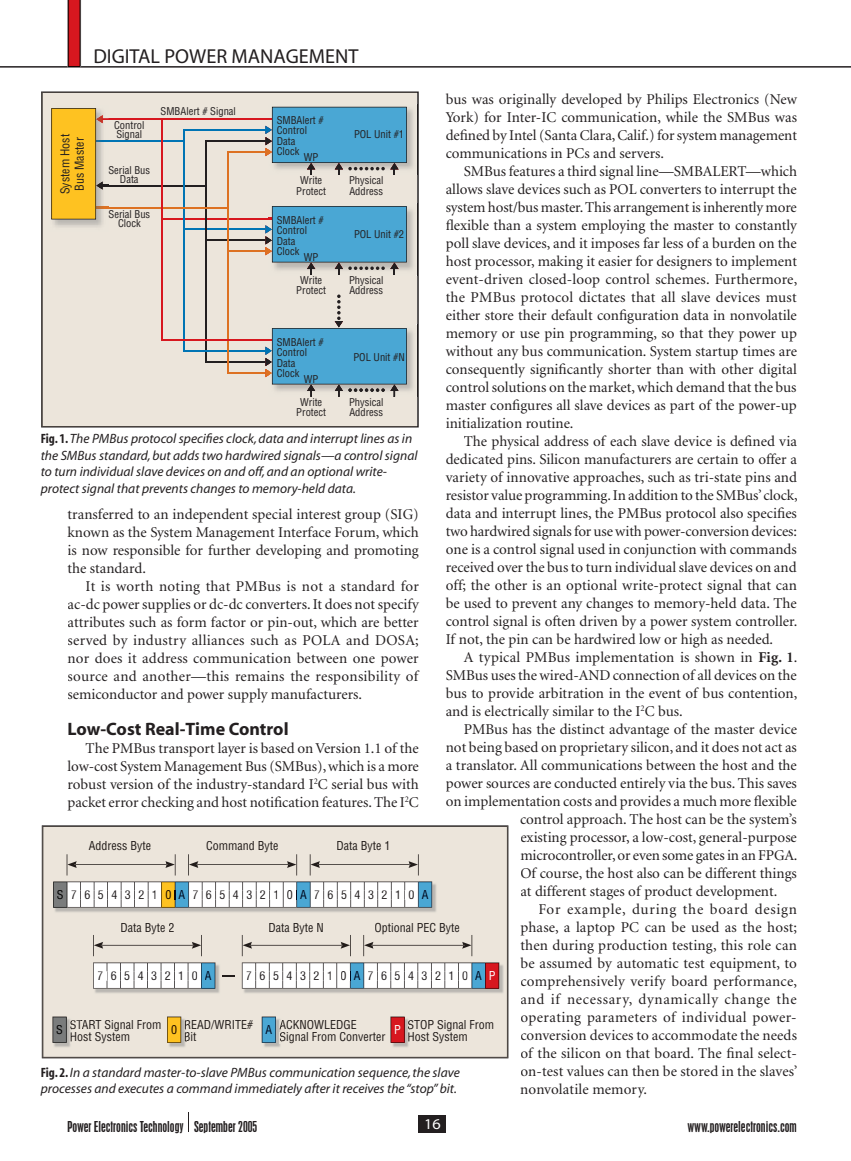
<style>
.page{position:relative;width:851px;height:1161px;background:#fff}
.page>*{position:absolute;margin:0;border:0;box-sizing:border-box;transform-origin:0 0}
.t1{font:20.25px "Myriad MM 400 600";color:#231f20}
.t2{font:18px "Myriad MM 700 600";color:#231f20}
.t3{font:15px/18px "Minion";color:#231f20;text-align:justify}
.t4{font:15px "Minion";letter-spacing:.02em;color:#231f20}
.t5{font:15px "Minion";letter-spacing:.025em;color:#231f20}
.t6{font:15px "Minion";letter-spacing:.045em;color:#231f20}
.t7{font:15px "Minion";letter-spacing:.05em;color:#231f20}
.t8{font:15px "Myriad MM 400 700";color:#fff}
.t9{font:13.5px/16.5px "Myriad MM It 400 600";color:#231f20}
.t10{font:condensed 13.5px "Placard";color:#231f20}
.t11{font:condensed 12px/12px "Helvetica";color:#221c1a}
.t12{font:condensed 12px "Helvetica";letter-spacing:.625em;color:#231f20}
.t13{font:condensed 12px/14.4px "Helvetica";color:#231f20}
.t14{font:condensed 12px "Helvetica";color:#000}
.t15{font:condensed 12px "Helvetica";color:#1b0a00}
.t16{font:condensed 12px "Helvetica";color:#00091f}
.t17{font:condensed 12px "Helvetica";color:#fff}
.t18{font:condensed 10.5px/10.5px "Helvetica";color:#231f20}
.s1{font-weight:700}
.s2{font-family:"Myriad MM 700 300"}
.s3{color:#000}
.s4{color:#1b0a00}
.s5{color:#00091f}
.s6{color:#fff}
</style>
<div class="page">
<svg style="left:188px;top:1113px;width:1px;height:19px"></svg>
<div style="left:418px;top:1115px;width:28px;height:6px;background:#231f20"></div>
<div style="left:418px;top:1121px;width:28px;height:12px;background:#231f20"></div>
<svg style="left:0;top:0;width:850px;height:68px"></svg>
<svg style="left:42px;top:92px;width:375px;height:335px;fill:#ece5db"></svg>
<svg style="left:43px;top:826px;width:464px;height:232px;fill:#ece5db"></svg>
<h1 class="t1" style="left:93px;top:46px;width:266px">DIGITAL POWER MANAGEMENT</h1>
<p class="t3" style="left:446px;top:91px;width:353px">bus was originally developed by Philips Electronics (New York) for Inter-IC communication, while the SMBus was defined by Intel (Santa Clara, Calif.) for system management communications in PCs and servers.</p>
<p class="t3" style="left:446px;top:163px;width:353px;text-indent:18px">SMBus features a third signal line—SMBALERT—which allows slave devices such as POL converters to interrupt the system host/bus master. This arrangement is inherently more flexible than a system employing the master to constantly poll slave devices, and it imposes far less of a burden on the host processor, making it easier for designers to implement event-driven closed-loop control schemes. Furthermore, the PMBus protocol dictates that all slave devices must either store their default configuration data in nonvolatile memory or use pin programming, so that they power up without any bus communication. System startup times are consequently significantly shorter than with other digital control solutions on the market, which demand that the bus master configures all slave devices as part of the power-up initialization routine.</p>
<p class="t3" style="left:446px;top:433px;width:353px;text-indent:18px">The physical address of each slave device is defined via dedicated pins. Silicon manufacturers are certain to offer a variety of innovative approaches, such as tri-state pins and resistor value programming. In addition to the SMBus’ clock, data and interrupt lines, the PMBus protocol also specifies two hardwired signals for use with power-conversion devices: one is a control signal used in conjunction with commands received over the bus to turn individual slave devices on and off; the other is an optional write-protect signal that can be used to prevent any changes to memory-held data. The control signal is often driven by a power system controller.<br>If not, the pin can be hardwired low or high as needed.</p>
<p class="t3" style="left:446px;top:649px;width:353px;text-indent:18px">A typical PMBus implementation is shown in <span class="s1">Fig. 1</span>.<br>SMBus uses the wired-AND connection of all devices on the bus to provide arbitration in the event of bus contention, and is electrically similar to the I<sup>2</sup>C bus.</p>
<p class="t3" style="left:464px;top:721px;width:335px">PMBus has the distinct advantage of the master device</p>
<p class="t3" style="left:446px;top:739px;width:353px">not being based on proprietary silicon, and it does not act as</p>
<p class="t3" style="left:446px;top:757px;width:352px">a translator. All communications between the host and the</p>
<p class="t3" style="left:446px;top:775px;width:353px">power sources are conducted entirely via the bus. This saves</p>
<p class="t3" style="left:446px;top:793px;width:352px">on implementation costs and provides a much more flexible</p>
<p class="t3" style="left:520px;top:811px;width:278px">control approach. The host can be the system’s</p>
<p class="t3" style="left:520px;top:829px;width:278px">existing processor, a low-cost, general-purpose</p>
<p class="t3" style="left:520px;top:847px;width:278px">microcontroller, or even some gates in an FPGA.</p>
<p class="t3" style="left:520px;top:865px;width:278px">Of course, the host also can be different things</p>
<p class="t3" style="left:520px;top:883px;width:258px">at different stages of product development.</p>
<p class="t7" style="left:538px;top:902px;width:260px">For example, during the board design</p>
<p class="t3" style="left:520px;top:919px;width:278px">phase, a laptop PC can be used as the host;</p>
<p class="t3" style="left:520px;top:937px;width:278px">then during production testing, this role can</p>
<p class="t3" style="left:520px;top:955px;width:278px">be assumed by automatic test equipment, to</p>
<p class="t4" style="left:520px;top:974px;width:278px">comprehensively verify board performance,</p>
<p class="t6" style="left:520px;top:992px;width:278px">and if necessary, dynamically change the</p>
<p class="t5" style="left:520px;top:1010px;width:278px">operating parameters of individual power-</p>
<p class="t3" style="left:520px;top:1027px;width:278px">conversion devices to accommodate the needs</p>
<p class="t3" style="left:520px;top:1045px;width:278px">of the silicon on that board. The final select-</p>
<p class="t3" style="left:520px;top:1063px;width:279px">on-test values can then be stored in the slaves’</p>
<p class="t3" style="left:520px;top:1081px;width:128px">nonvolatile memory.</p>
<p class="t18" style="left:161px;top:106px;width:77px">SMBAlert # Signal</p>
<p class="t18" style="left:277px;top:115px;width:48px">SMBAlert #<br>Control<br>Data<br>Clock</p>
<p class="t18" style="left:114px;top:120px;width:32px;line-height:9px">Control<br>Signal</p>
<p class="t18" style="left:354px;top:129px;width:52px">POL Unit #1</p>
<p class="t13" style="left:58px;top:194px;width:62px;rotate:-90deg">System Host<br>Bus Master</p>
<p class="t18" style="left:304px;top:152px;width:16px">WP</p>
<p class="t18" style="left:108px;top:165px;width:43px;line-height:9px;text-align:center">Serial Bus<br>Data</p>
<p class="t18" style="left:296px;top:175px;width:31px;text-align:center">Write<br>Protect</p>
<p class="t18" style="left:349px;top:175px;width:36px">Physical<br>Address</p>
<p class="t18" style="left:109px;top:210px;width:43px;line-height:9px;text-align:center">Serial Bus<br>Clock</p>
<p class="t18" style="left:277px;top:214px;width:48px">SMBAlert #<br>Control<br>Data<br>Clock</p>
<p class="t18" style="left:354px;top:229px;width:52px">POL Unit #2</p>
<p class="t18" style="left:304px;top:252px;width:16px">WP</p>
<p class="t18" style="left:296px;top:275px;width:31px;text-align:center">Write<br>Protect</p>
<p class="t18" style="left:349px;top:275px;width:36px">Physical<br>Address</p>
<p class="t18" style="left:277px;top:336px;width:48px">SMBAlert #<br>Control<br>Data<br>Clock</p>
<p class="t18" style="left:353px;top:352px;width:53px">POL Unit #N</p>
<p class="t18" style="left:304px;top:374px;width:16px">WP</p>
<p class="t18" style="left:296px;top:396px;width:31px;text-align:center">Write<br>Protect</p>
<p class="t18" style="left:349px;top:396px;width:36px">Physical<br>Address</p>
<p class="t9" style="left:41px;top:431px;width:378px"><span class="s2">Fig. 1.</span> The PMBus protocol specifies clock, data and interrupt lines as in the SMBus standard, but adds two hardwired signals—a control signal to turn individual slave devices on and off, and an optional write&shy;protect signal that prevents changes to memory-held data.</p>
<p class="t3" style="left:68px;top:506px;width:353px">transferred to an independent special interest group (SIG) known as the System Management Interface Forum, which is now responsible for further developing and promoting the standard.</p>
<p class="t3" style="left:68px;top:578px;width:353px;text-indent:18px">It is worth noting that PMBus is not a standard for ac-dc power supplies or dc-dc converters. It does not specify attributes such as form factor or pin-out, which are better served by industry alliances such as POLA and DOSA; nor does it address communication between one power source and another—this remains the responsibility of semiconductor and power supply manufacturers.</p>
<p class="t2" style="left:68px;top:720px;width:222px">Low-Cost Real-Time Control</p>
<p class="t3" style="left:68px;top:740px;width:353px;text-indent:18px">The PMBus transport layer is based on Version 1.1 of the low-cost System Management Bus (SMBus), which is a more robust version of the industry-standard I<sup>2</sup>C serial bus with packet error checking and host notification features. The I<sup>2</sup>C</p>
<p class="t11" style="left:89px;top:840px;width:64px">Address Byte</p>
<p class="t11" style="left:206px;top:840px;width:74px">Command Byte</p>
<p class="t11" style="left:336px;top:840px;width:55px">Data Byte 1</p>
<p class="t12" style="left:57px;top:888px;width:373px"><span class="s3">S</span>7654321<span class="s4">0A</span>76543210A76543210<span class="s5">A</span></p>
<p class="t11" style="left:121px;top:922px;width:55px">Data Byte 2</p>
<p class="t11" style="left:268px;top:922px;width:57px">Data Byte N</p>
<p class="t11" style="left:374px;top:922px;width:87px">Optional PEC Byte</p>
<p class="t12" style="left:97px;top:969px;width:116px">76543210<span class="s5">A</span></p>
<p class="t12" style="left:246px;top:969px;width:251px">76543210A76543210<span class="s5">A</span><span class="s6">P</span></p>
<p class="t11" style="left:70px;top:1019px;width:93px">START Signal From<br>Host System</p>
<p class="t11" style="left:184px;top:1019px;width:71px">READ/WRITE#<br>Bit</p>
<p class="t11" style="left:279px;top:1019px;width:107px">ACKNOWLEDGE<br>Signal From Converter</p>
<p class="t11" style="left:407px;top:1019px;width:88px">STOP Signal From<br>Host System</p>
<p class="t9" style="left:41px;top:1065px;width:420px"><span class="s2">Fig. 2.</span> In a standard master-to-slave PMBus communication sequence, the slave processes and executes a command immediately after it receives the “stop” bit.</p>
<p class="t14" style="left:56px;top:1023px;width:8px">S</p>
<p class="t15" style="left:171px;top:1023px;width:7px">0</p>
<p class="t16" style="left:265px;top:1023px;width:8px">A</p>
<p class="t17" style="left:394px;top:1023px;width:8px">P</p>
<p class="t10" style="left:68px;top:1118px;width:191px">Power Electronics Technology September 2005</p>
<p class="t8" style="left:424px;top:1116px;width:18px">16</p>
<p class="t10" style="left:687px;top:1118px;width:111px">www.powerelectronics.com</p>
</div>
